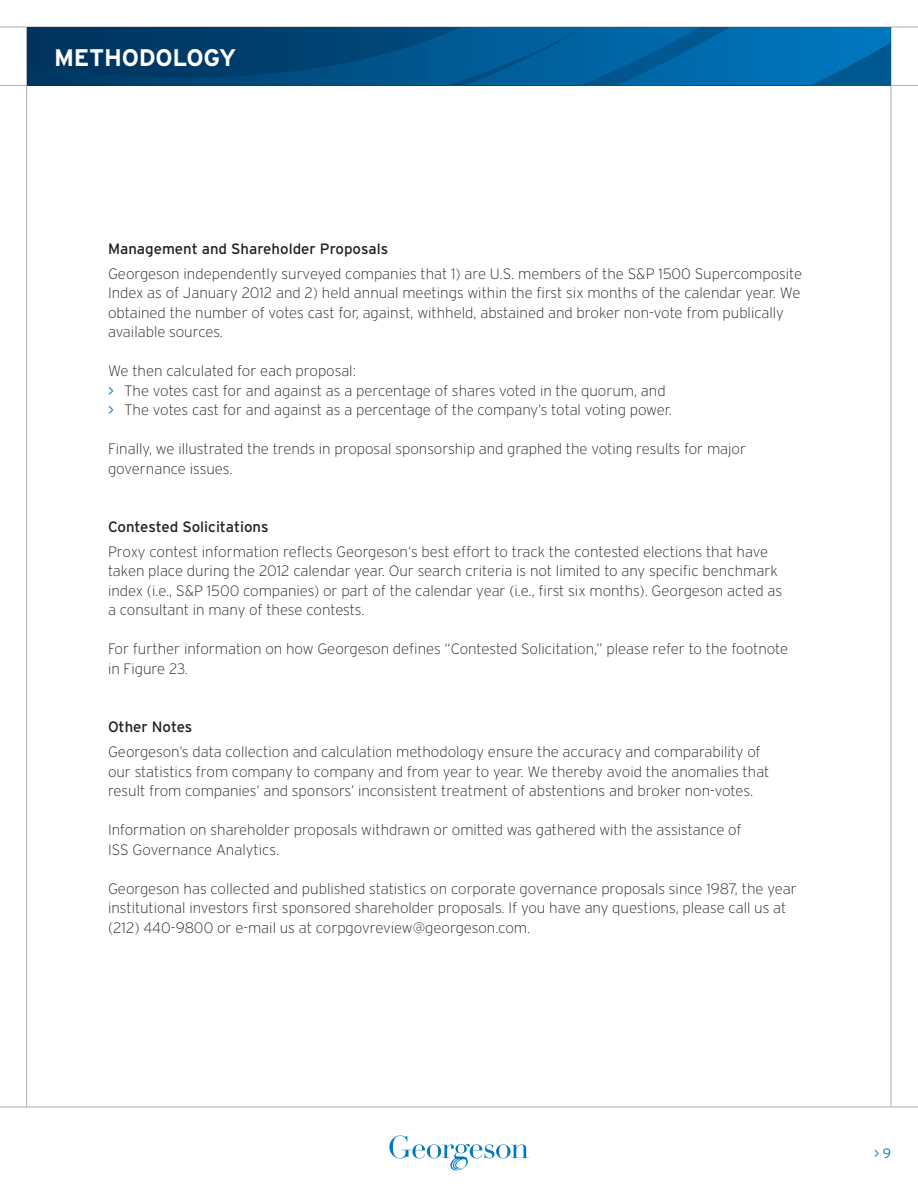
<style>
.page{position:relative;width:918px;height:1188px;background:#fff}
.page>*{position:absolute;margin:0;border:0;box-sizing:border-box;transform-origin:0 0}
.Figure_Number{font:700 24px "Interstate";letter-spacing:-.01em;color:#fff}
.Table_Text{font:200 15px/19.5px "Interstate";color:#231f20}
._07_Bullets{font:200 15px "Interstate";color:#231f20}
.Table_Text-2{font:15px "Interstate";color:#231f20}
.t1{font:300 13.5px "Interstate";color:#0077c0}
.s1{font-weight:300;color:#0077c0}
</style>
<div class="page">
<hr style="left:26px;top:27px;width:1px;height:1080px;background:#aeafb3">
<hr style="left:891px;top:27px;width:1px;height:1080px;background:#aeafb3">
<svg style="left:389px;top:1136px;width:140px;height:34px"></svg>
<hr style="left:0;top:85px;width:918px;height:1px;background:#aeafb3">
<hr style="left:0;top:27px;width:918px;height:1px;background:#aeafb3">
<svg style="left:27px;top:27px;width:864px;height:58px;background:#00538b"></svg>
<hr style="left:0;top:1107px;width:918px;height:1px;background:#aeafb3">
<p class="Figure_Number" style="left:54px;top:44px;width:184px">METHODOLOGY</p>
<p class="Table_Text-2" style="left:108px;top:240px;width:282px">Management and Shareholder Proposals</p>
<p class="Table_Text" style="left:108px;top:263px;width:696px">Georgeson independently surveyed companies that 1) are U.S. members of the S&amp;P 1500 Supercomposite Index as of January 2012 and 2) held annual meetings within the first six months of the calendar year. We obtained the number of votes cast for, against, withheld, abstained and broker non-vote from publically available sources.</p>
<p class="Table_Text" style="left:108px;top:361px;width:249px">We then calculated for each proposal:</p>
<p class="_07_Bullets" style="left:108px;top:382px;width:559px"><span class="s1">&gt;</span> The votes cast for and against as a percentage of shares voted in the quorum, and</p>
<p class="_07_Bullets" style="left:108px;top:402px;width:566px"><span class="s1">&gt;</span> The votes cast for and against as a percentage of the company’s total voting power.</p>
<p class="Table_Text" style="left:108px;top:439px;width:639px">Finally, we illustrated the trends in proposal sponsorship and graphed the voting results for major governance issues.</p>
<p class="Table_Text-2" style="left:108px;top:518px;width:162px">Contested Solicitations</p>
<p class="Table_Text" style="left:108px;top:542px;width:676px">Proxy contest information reflects Georgeson‘s best effort to track the contested elections that have taken place during the 2012 calendar year. Our search criteria is not limited to any specific benchmark index (i.e., S&amp;P 1500 companies) or part of the calendar year (i.e., first six months). Georgeson acted as a consultant in many of these contests.</p>
<p class="Table_Text" style="left:108px;top:639px;width:682px">For further information on how Georgeson defines “Contested Solicitation,” please refer to the footnote in Figure 23.</p>
<p class="Table_Text-2" style="left:108px;top:719px;width:86px">Other Notes</p>
<p class="Table_Text" style="left:108px;top:742px;width:663px">Georgeson’s data collection and calculation methodology ensure the accuracy and comparability of our statistics from company to company and from year to year. We thereby avoid the anomalies that result from companies’ and sponsors’ inconsistent treatment of abstentions and broker non-votes.</p>
<p class="Table_Text" style="left:108px;top:820px;width:635px">Information on shareholder proposals withdrawn or omitted was gathered with the assistance of<br>ISS Governance Analytics.</p>
<p class="Table_Text" style="left:108px;top:879px;width:690px">Georgeson has collected and published statistics on corporate governance proposals since 1987, the year institutional investors first sponsored shareholder proposals. If you have any questions, please call us at (212) 440-9800 or e-mail us at corpgovreview@georgeson.com.</p>
<p class="t1" style="left:874px;top:1146px;width:18px">&gt; 9</p>
</div>
